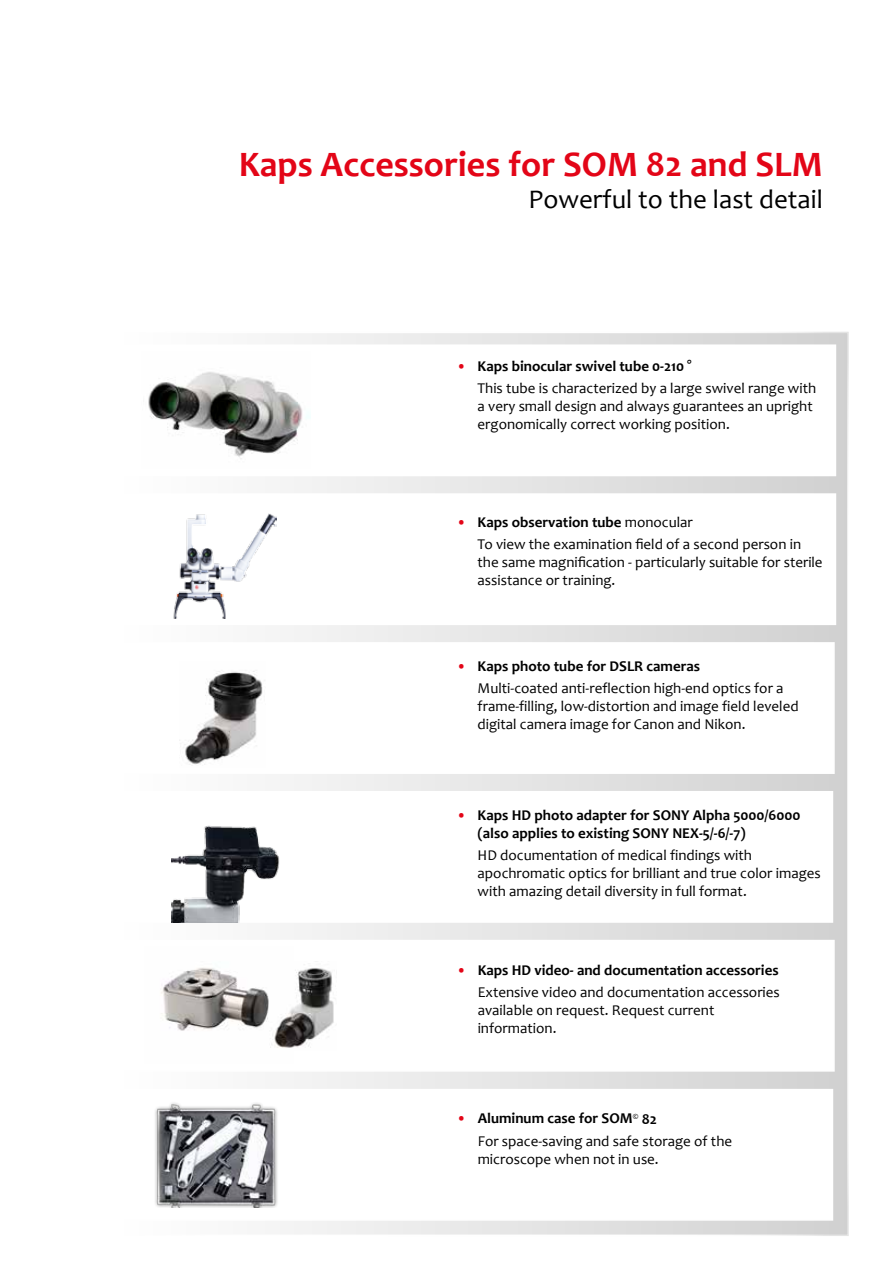
<style>
.page{position:relative;width:893px;height:1263px;background:#fff}
.page>*{position:absolute;margin:0;border:0;box-sizing:border-box;transform-origin:0 0}
.t1{font:700 36px "Candara";color:#e30517}
.t2{font:27px "Candara";color:#000}
.t3{font:15px/18px "Candara";color:#000}
.t4{font:700 15px/18px "Candara";color:#000}
.s1{color:#e30517}
.s2{font-weight:700}
.s3{font-weight:400;color:#e30517}
</style>
<div class="page">
<div style="left:114px;top:332px;width:734px;height:903px;background:linear-gradient(to right,#fff,#d2d2d2)"></div>
<div style="left:109px;top:642px;width:726px;height:132px;background:#fff"></div>
<div style="left:109px;top:940px;width:726px;height:131px;background:#fff"></div>
<div style="left:108px;top:1089px;width:725px;height:132px;background:#fff"></div>
<img style="left:155px;top:1103px;width:123px;height:105px">
<div style="left:108px;top:791px;width:725px;height:132px;background:#fff"></div>
<div style="left:110px;top:494px;width:725px;height:130px;background:#fff"></div>
<div style="left:109px;top:345px;width:726px;height:130px;background:#fff"></div>
<img style="left:161px;top:967px;width:108px;height:64px">
<img style="left:173px;top:513px;width:103px;height:105px">
<img style="left:148px;top:372px;width:162px;height:87px">
<img style="left:179px;top:671px;width:84px;height:94px">
<img style="left:172px;top:825px;width:110px;height:98px">
<img style="left:270px;top:968px;width:64px;height:80px">
<h1 class="t1" style="left:239px;top:142px;width:586px">Kaps Accessories for SOM 82 and SLM</h1>
<h2 class="t2" style="left:528px;top:183px;width:296px">Powerful to the last detail</h2>
<p class="t3" style="left:478px;top:355px;width:340px;line-height:22.2px;text-indent:-21px"><span class="s1">•</span> <span class="s2">Kaps binocular swivel tube 0-210 °<br></span>This tube is characterized by a large swivel range with</p>
<p class="t3" style="left:478px;top:397px;width:337px">a very small design and always guarantees an upright ergonomically correct working position.</p>
<p class="t3" style="left:478px;top:511px;width:325px;line-height:22.2px;text-indent:-21px"><span class="s1">•</span> <span class="s2">Kaps observation tube</span> monocular<br>To view the examination field of a second person in</p>
<p class="t3" style="left:478px;top:553px;width:347px">the same magnification - particularly suitable for sterile assistance or training.</p>
<p class="t3" style="left:478px;top:655px;width:307px;line-height:22.2px;text-indent:-21px"><span class="s1">•</span> <span class="s2">Kaps photo tube for DSLR cameras<br></span>Multi-coated anti-reflection high-end optics for a</p>
<p class="t3" style="left:478px;top:697px;width:322px">frame-filling, low-distortion and image field leveled digital camera image for Canon and Nikon.</p>
<p class="t4" style="left:478px;top:806px;width:324px;text-indent:-21px"><span class="s3">•</span> Kaps HD photo adapter for SONY Alpha 5000/6000 (also applies to existing SONY NEX-5/-6/-7)</p>
<p class="t3" style="left:478px;top:846px;width:345px">HD documentation of medical findings with apochromatic optics for brilliant and true color images with amazing detail diversity in full format.</p>
<p class="t3" style="left:456px;top:958px;width:325px;line-height:22.2px;text-align:right"><span class="s1">•</span> <span class="s2">Kaps HD video- and documentation accessories<br></span>Extensive video and documentation accessories</p>
<p class="t3" style="left:478px;top:1001px;width:238px">available on request. Request current information.</p>
<p class="t3" style="left:478px;top:1107px;width:256px;line-height:22.2px;text-indent:-21px"><span class="s1">•</span> <span class="s2">Aluminum case for SOM</span><sup>©</sup> <span class="s2">82<br></span>For space-saving and safe storage of the</p>
<p class="t3" style="left:478px;top:1150px;width:183px">microscope when not in use.</p>
</div>
